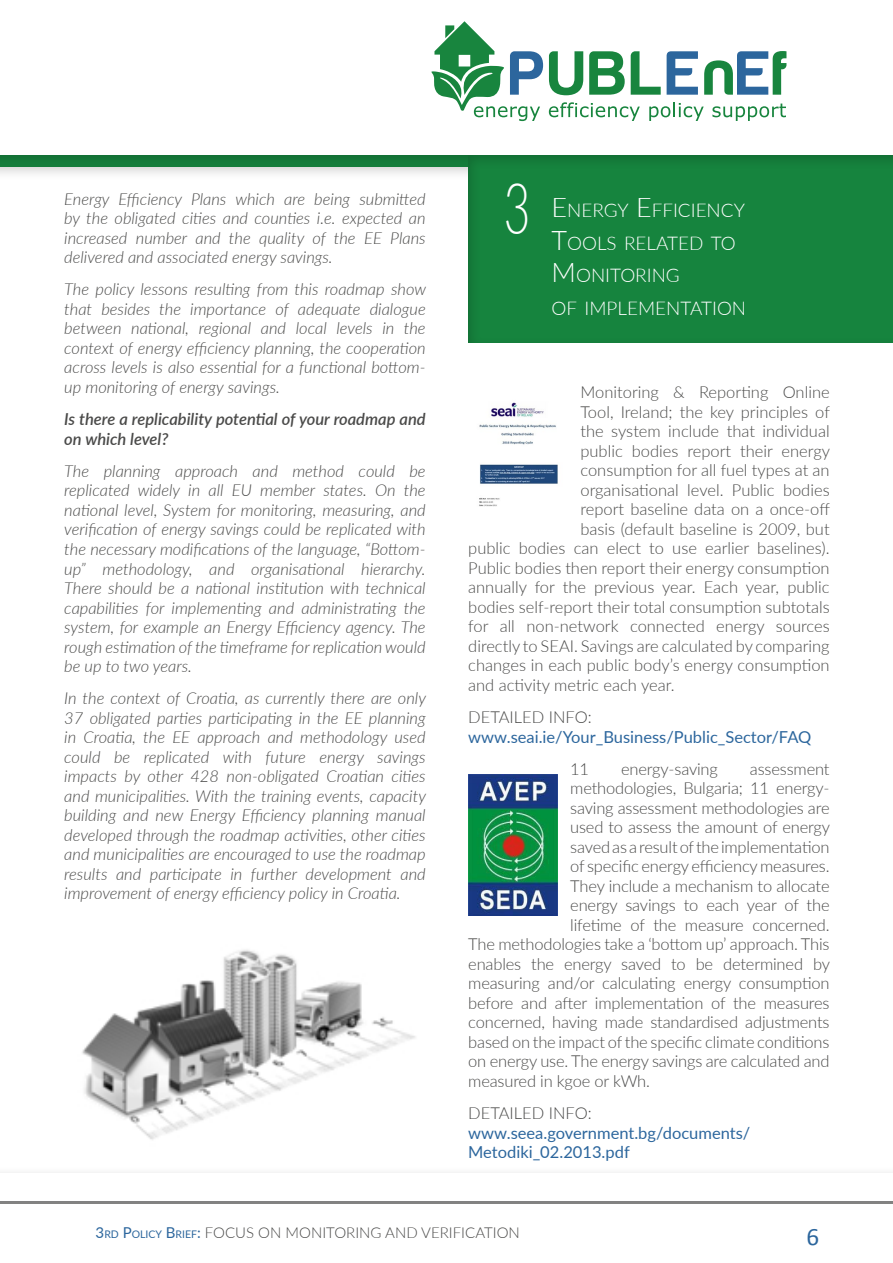
<style>
.page{position:relative;width:893px;height:1263px;background:#fff}
.page>*{position:absolute;margin:0;border:0;box-sizing:border-box;transform-origin:0 0}
.t1{font:300 72px "Lato";color:#fff;scale:.64 1}
.t2{font:25.05px "Calibri";color:#2c669d}
.t3{font:300 18.9px/32.4px "Lato";color:#fff}
.t4{font:italic 300 16.5px/19.5px "Lato";color:#4a4a49;text-align:justify}
.t5{font:300 16.5px "Lato";letter-spacing:-.01em;color:#4a4a49}
.t6{font:16.5px/19.5px "Lato";color:#2c669d}
.t7{font:italic 600 16.5px/19.5px "Lato";color:#4a4a49}
.t8{font:300 15px "Lato";color:#4a4a49}
.s1{font-size:27px}
.s2{font-weight:400;color:#2c669d}
.s3{font-weight:400;font-size:10.5px;color:#2c669d}
</style>
<div class="page">
<div style="left:0;top:1191px;width:893px;height:15px;background:#000;opacity:.2"></div>
<div style="left:0;top:146px;width:893px;height:23px;background:#000;opacity:.2"></div>
<svg style="left:549px;top:51px;width:34px;height:44px"></svg>
<svg style="left:589px;top:51px;width:36px;height:44px"></svg>
<svg style="left:631px;top:51px;width:30px;height:44px"></svg>
<svg style="left:667px;top:51px;width:31px;height:44px"></svg>
<svg style="left:704px;top:51px;width:82px;height:44px"></svg>
<svg style="left:431px;top:21px;width:112px;height:100px"></svg>
<svg style="left:549px;top:102px;width:91px;height:19px"></svg>
<svg style="left:649px;top:102px;width:55px;height:19px"></svg>
<svg style="left:712px;top:104px;width:74px;height:17px"></svg>
<img style="left:82px;top:950px;width:333px;height:190px">
<img style="left:468px;top:775px;width:89px;height:141px">
<img style="left:479px;top:402px;width:79px;height:105px">
<div style="left:456px;top:145px;width:437px;height:200px;background:#000;opacity:.2"></div>
<p class="t4" style="left:64px;top:188px;width:363px">Energy Efficiency Plans which are being submitted by the obligated cities and counties i.e. expected an increased number and the quality of the EE Plans delivered and associated energy savings.</p>
<p class="t4" style="left:64px;top:279px;width:363px">The policy lessons resulting from this roadmap show that besides the importance of adequate dialogue between national, regional and local levels in the context of energy efficiency planning, the cooperation across levels is also essential for a functional bottom&shy;up monitoring of energy savings.</p>
<p class="t7" style="left:64px;top:409px;width:363px">Is there a replicability potential of your roadmap and on which level?</p>
<p class="t4" style="left:64px;top:461px;width:363px">The planning approach and method could be replicated widely in all EU member states. On the national level, System for monitoring, measuring, and verification of energy savings could be replicated with the necessary modifications of the language, “Bottom&shy;up” methodology, and organisational hierarchy.<br>There should be a national institution with technical capabilities for implementing and administrating the system, for example an Energy Efficiency agency. The rough estimation of the timeframe for replication would be up to two years.</p>
<p class="t4" style="left:64px;top:688px;width:363px">In the context of Croatia, as currently there are only 37 obligated parties participating in the EE planning in Croatia, the EE approach and methodology used could be replicated with future energy savings impacts by other 428 non-obligated Croatian cities and municipalities. With the training events, capacity building and new Energy Efficiency planning manual developed through the roadmap activities, other cities and municipalities are encouraged to use the roadmap results and participate in further development and improvement of energy efficiency policy in Croatia.</p>
<h1 class="t1" style="left:504px;top:158px;width:43px">3</h1>
<p class="t3" style="left:552px;top:194px;width:29px"><span class="s1">E</span>NERGY</p>
<p class="t3" style="left:636px;top:194px;width:27px"><span class="s1">E</span>FFICIENCY</p>
<p class="t3" style="left:552px;top:226px;width:29px"><span class="s1">T</span>OOLS</p>
<p class="t3" style="left:624px;top:226px;width:12px">RELATED</p>
<p class="t3" style="left:711px;top:226px;width:13px">TO</p>
<p class="t3" style="left:552px;top:258px;width:46px"><span class="s1">M</span>ONITORING<br>OF IMPLEMENTATION</p>
<p class="t5" style="left:580px;top:381px;width:251px">Monitoring &amp; Reporting Online</p>
<p class="t5" style="left:580px;top:400px;width:251px">Tool, Ireland; the key principles of</p>
<p class="t5" style="left:580px;top:420px;width:251px">the system include that individual</p>
<p class="t5" style="left:580px;top:439px;width:251px">public bodies report their energy</p>
<p class="t5" style="left:580px;top:459px;width:251px">consumption for all fuel types at an</p>
<p class="t5" style="left:580px;top:478px;width:251px">organisational level. Public bodies</p>
<p class="t5" style="left:580px;top:498px;width:251px">report baseline data on a once-off</p>
<p class="t5" style="left:580px;top:517px;width:251px">basis (default baseline is 2009, but</p>
<p class="t5" style="left:468px;top:537px;width:363px">public bodies can elect to use earlier baselines).</p>
<p class="t5" style="left:468px;top:556px;width:363px">Public bodies then report their energy consumption</p>
<p class="t5" style="left:468px;top:576px;width:363px">annually for the previous year. Each year, public</p>
<p class="t5" style="left:468px;top:595px;width:363px">bodies self-report their total consumption subtotals</p>
<p class="t5" style="left:468px;top:615px;width:363px">for all non-network connected energy sources</p>
<p class="t5" style="left:468px;top:634px;width:363px">directly to SEAI. Savings are calculated by comparing</p>
<p class="t5" style="left:468px;top:654px;width:363px">changes in each public body’s energy consumption</p>
<p class="t5" style="left:468px;top:673px;width:208px">and activity metric each year.</p>
<p class="t5" style="left:468px;top:706px;width:125px">DETAILED INFO:</p>
<p class="t6" style="left:468px;top:726px;width:345px">www.seai.ie/Your_Business/Public_Sector/FAQ</p>
<p class="t5" style="left:570px;top:757px;width:20px">11</p>
<p class="t5" style="left:621px;top:757px;width:98px">energy-saving</p>
<p class="t5" style="left:750px;top:757px;width:81px">assessment</p>
<p class="t5" style="left:570px;top:777px;width:261px">methodologies, Bulgaria; 11 energy-</p>
<p class="t5" style="left:570px;top:796px;width:261px">saving assessment methodologies are</p>
<p class="t5" style="left:570px;top:816px;width:261px">used to assess the amount of energy</p>
<p class="t5" style="left:570px;top:835px;width:261px">saved as a result of the implementation</p>
<p class="t5" style="left:570px;top:855px;width:261px">of specific energy efficiency measures.</p>
<p class="t5" style="left:570px;top:874px;width:261px">They include a mechanism to allocate</p>
<p class="t5" style="left:570px;top:894px;width:261px">energy savings to each year of the</p>
<p class="t5" style="left:570px;top:913px;width:261px">lifetime of the measure concerned.</p>
<p class="t5" style="left:468px;top:933px;width:363px">The methodologies take a ‘bottom up’ approach. This</p>
<p class="t5" style="left:468px;top:952px;width:363px">enables the energy saved to be determined by</p>
<p class="t5" style="left:468px;top:972px;width:363px">measuring and/or calculating energy consumption</p>
<p class="t5" style="left:468px;top:991px;width:363px">before and after implementation of the measures</p>
<p class="t5" style="left:468px;top:1011px;width:363px">concerned, having made standardised adjustments</p>
<p class="t5" style="left:468px;top:1030px;width:363px">based on the impact of the specific climate conditions</p>
<p class="t5" style="left:468px;top:1050px;width:363px">on energy use. The energy savings are calculated and</p>
<p class="t5" style="left:468px;top:1069px;width:183px">measured in kgoe or kWh.</p>
<p class="t5" style="left:468px;top:1102px;width:125px">DETAILED INFO:</p>
<p class="t6" style="left:468px;top:1122px;width:284px">www.seea.government.bg/documents/<br>Metodiki_02.2013.pdf</p>
<p class="t8" style="left:96px;top:1222px;width:426px"><span class="s2">3</span><span class="s3">RD</span> <span class="s2">P</span><span class="s3">OLICY</span> <span class="s2">B</span><span class="s3">RIEF</span><span class="s2">:</span> FOCUS ON MONITORING AND VERIFICATION</p>
<h2 class="t2" style="left:806px;top:1220px;width:14px">6</h2>
</div>
